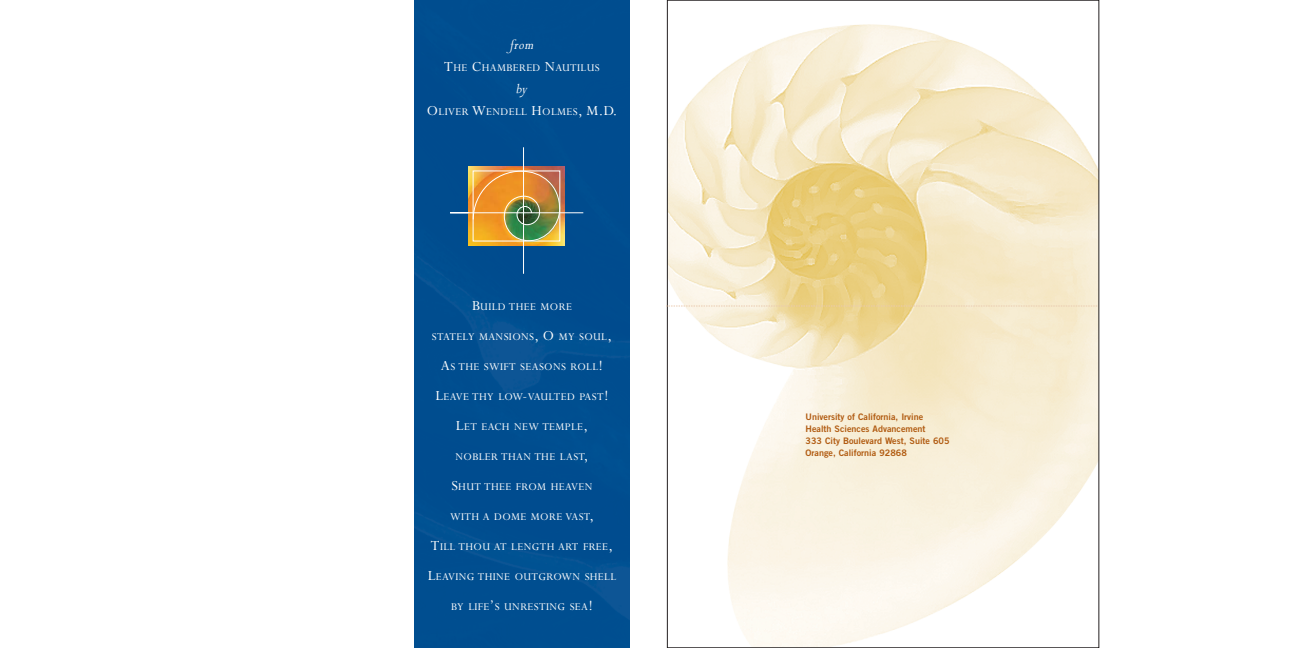
<style>
.page{position:relative;width:1296px;height:648px;background:#fff}
.page>*{position:absolute;margin:0;border:0;box-sizing:border-box;transform-origin:0 0}
.t1{font:italic 15.5px "Perpetua";letter-spacing:.025em;color:#fff}
.t2{font:11.6px "Perpetua";letter-spacing:.03em;color:#fff}
.t3{font:9px/12px "Trade Gothic Bold Two";color:#b15b11}
.s1{font-size:15.5px}
</style>
<div class="page">
<div style="left:414px;top:0;width:216px;height:648px;background:#004d8f"></div>
<img style="left:468px;top:166px;width:97px;height:80px">
<hr style="left:523px;top:147px;width:1px;height:127px;background:#fff">
<hr style="left:450px;top:213px;width:133px;height:1px;background:#fff">
<img style="left:450px;top:171px;width:110px;height:70px">
<img style="left:669px;top:24px;width:428px;height:622px">
<svg style="left:666px;top:306px;width:431px;height:1px"></svg>
<h1 class="t1" style="left:510px;top:39px;width:25px">from</h1>
<p class="t2" style="left:444px;top:63px;width:157px"><span class="s1">T</span>HE <span class="s1">C</span>HAMBERED <span class="s1">N</span>AUTILUS</p>
<h1 class="t1" style="left:516px;top:83px;width:13px">by</h1>
<p class="t2" style="left:427px;top:107px;width:192px"><span class="s1">O</span>LIVER <span class="s1">W</span>ENDELL <span class="s1">H</span>OLMES<span class="s1">, M.D.</span></p>
<p class="t2" style="left:472px;top:302px;width:101px"><span class="s1">B</span>UILD THEE MORE</p>
<p class="t2" style="left:432px;top:332px;width:182px">STATELY MANSIONS<span class="s1">, O</span> MY SOUL<span class="s1">,</span></p>
<p class="t2" style="left:441px;top:362px;width:164px"><span class="s1">A</span>S THE SWIFT SEASONS ROLL<span class="s1">!</span></p>
<p class="t2" style="left:435px;top:392px;width:175px"><span class="s1">L</span>EAVE THY LOW<span class="s1">-</span>VAULTED PAST<span class="s1">!</span></p>
<p class="t2" style="left:456px;top:422px;width:134px"><span class="s1">L</span>ET EACH NEW TEMPLE<span class="s1">,</span></p>
<p class="t2" style="left:456px;top:452px;width:134px">NOBLER THAN THE LAST<span class="s1">,</span></p>
<p class="t2" style="left:451px;top:482px;width:143px"><span class="s1">S</span>HUT THEE FROM HEAVEN</p>
<p class="t2" style="left:450px;top:512px;width:145px">WITH A DOME MORE VAST<span class="s1">,</span></p>
<p class="t2" style="left:431px;top:542px;width:184px"><span class="s1">T</span>ILL THOU AT LENGTH ART FREE<span class="s1">,</span></p>
<p class="t2" style="left:428px;top:572px;width:190px"><span class="s1">L</span>EAVING THINE OUTGROWN SHELL</p>
<p class="t2" style="left:451px;top:602px;width:143px">BY LIFE<span class="s1">’</span>S UNRESTING SEA<span class="s1">!</span></p>
<p class="t3" style="left:806px;top:411px;width:145px">University of California, Irvine<br>Health Sciences Advancement<br>333 City Boulevard West, Suite 605<br>Orange, California 92868</p>
</div>
